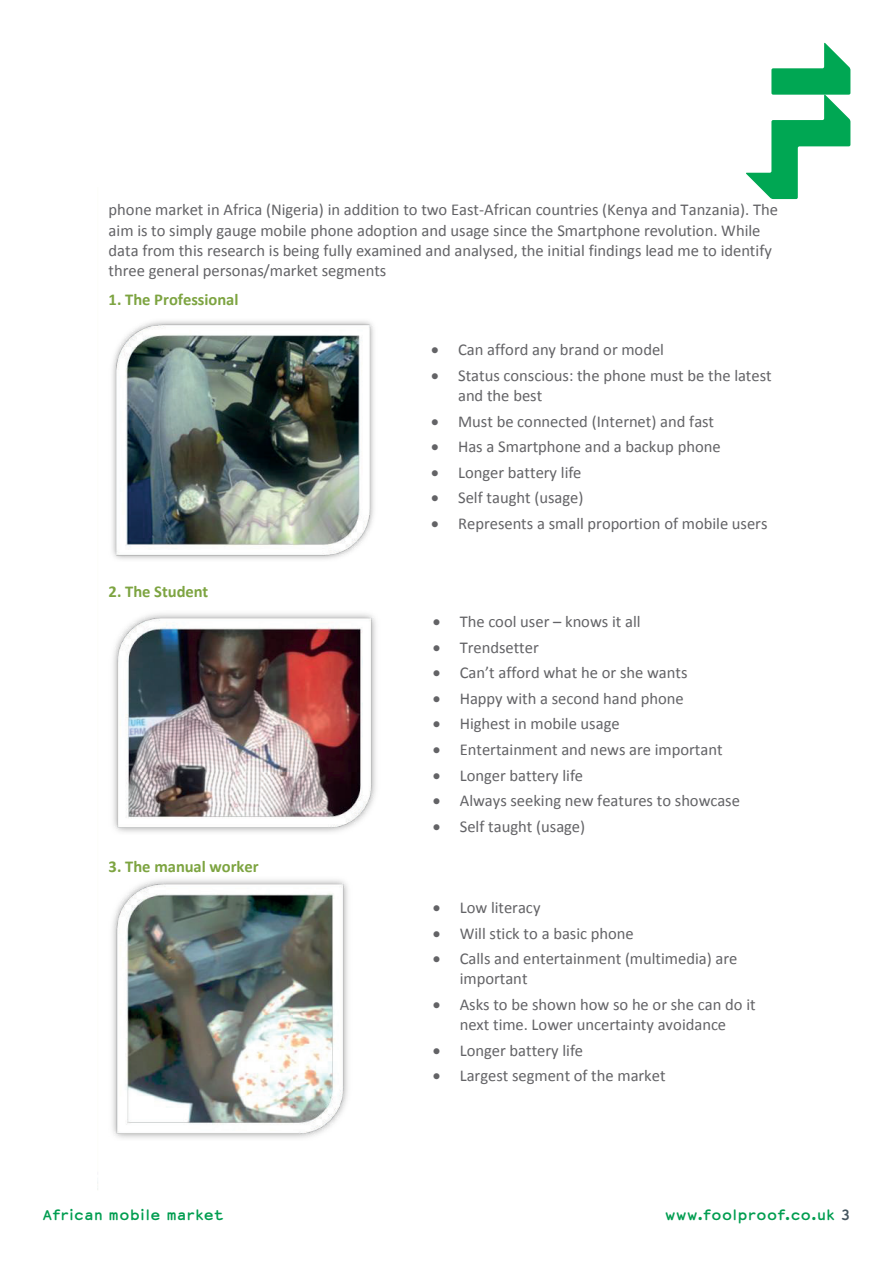
<style>
.page{position:relative;width:893px;height:1263px;background:#fff}
.page>*{position:absolute;margin:0;border:0;box-sizing:border-box;transform-origin:0 0}
.t1{font:16.5px/20.2px "Calibri";color:#636366}
.t2{font:700 16.5px "Calibri";letter-spacing:-.005em;color:#7da441}
.t3{font:700 13.5px "Courier Sans";letter-spacing:-.02em;color:#009d50}
.s1{color:#45555f}
</style>
<div class="page">
<img style="left:112px;top:321px;width:262px;height:238px">
<img style="left:113px;top:613px;width:263px;height:219px">
<img style="left:112px;top:879px;width:236px;height:259px">
<svg style="left:746px;top:43px;width:104px;height:156px"></svg>
<p class="t1" style="left:109px;top:200px;width:671px">phone market in Africa (Nigeria) in addition to two East-African countries (Kenya and Tanzania). The aim is to simply gauge mobile phone adoption and usage since the Smartphone revolution. While data from this research is being fully examined and analysed, the initial findings lead me to identify three general personas/market segments</p>
<p class="t2" style="left:109px;top:289px;width:131px">1. The Professional</p>
<p class="t1" style="left:431px;top:340px;width:234px">• Can afford any brand or model</p>
<p class="t1" style="left:458px;top:365px;width:315px;text-indent:-27px">• Status conscious: the phone must be the latest and the best</p>
<p class="t1" style="left:431px;top:411px;width:285px">• Must be connected (Internet) and fast</p>
<p class="t1" style="left:431px;top:436px;width:291px">• Has a Smartphone and a backup phone</p>
<p class="t1" style="left:431px;top:462px;width:152px">• Longer battery life</p>
<p class="t1" style="left:431px;top:488px;width:154px">• Self taught (usage)</p>
<p class="t1" style="left:431px;top:513px;width:338px">• Represents a small proportion of mobile users</p>
<p class="t2" style="left:109px;top:581px;width:101px">2. The Student</p>
<p class="t2" style="left:109px;top:856px;width:152px">3. The manual worker</p>
<p class="t1" style="left:433px;top:612px;width:210px">• The cool user – knows it all</p>
<p class="t1" style="left:433px;top:637px;width:108px">• Trendsetter</p>
<p class="t1" style="left:433px;top:663px;width:256px">• Can’t afford what he or she wants</p>
<p class="t1" style="left:433px;top:688px;width:253px">• Happy with a second hand phone</p>
<p class="t1" style="left:433px;top:714px;width:188px">• Highest in mobile usage</p>
<p class="t1" style="left:433px;top:739px;width:291px">• Entertainment and news are important</p>
<p class="t1" style="left:433px;top:765px;width:152px">• Longer battery life</p>
<p class="t1" style="left:433px;top:790px;width:309px">• Always seeking new features to showcase</p>
<p class="t1" style="left:433px;top:816px;width:154px">• Self taught (usage)</p>
<p class="t1" style="left:433px;top:898px;width:109px">• Low literacy</p>
<p class="t1" style="left:433px;top:923px;width:202px">• Will stick to a basic phone</p>
<p class="t1" style="left:460px;top:949px;width:279px;text-indent:-27px">• Calls and entertainment (multimedia) are important</p>
<p class="t1" style="left:433px;top:994px;width:324px;text-align:center">• Asks to be shown how so he or she can do it next time. Lower uncertainty avoidance</p>
<p class="t1" style="left:433px;top:1040px;width:152px">• Longer battery life</p>
<p class="t1" style="left:433px;top:1065px;width:234px">• Largest segment of the market</p>
<p class="t3" style="left:43px;top:1205px;width:183px">African mobile market</p>
<p class="t3" style="left:665px;top:1205px;width:187px">www.foolproof.co.uk <span class="s1">3</span></p>
</div>
